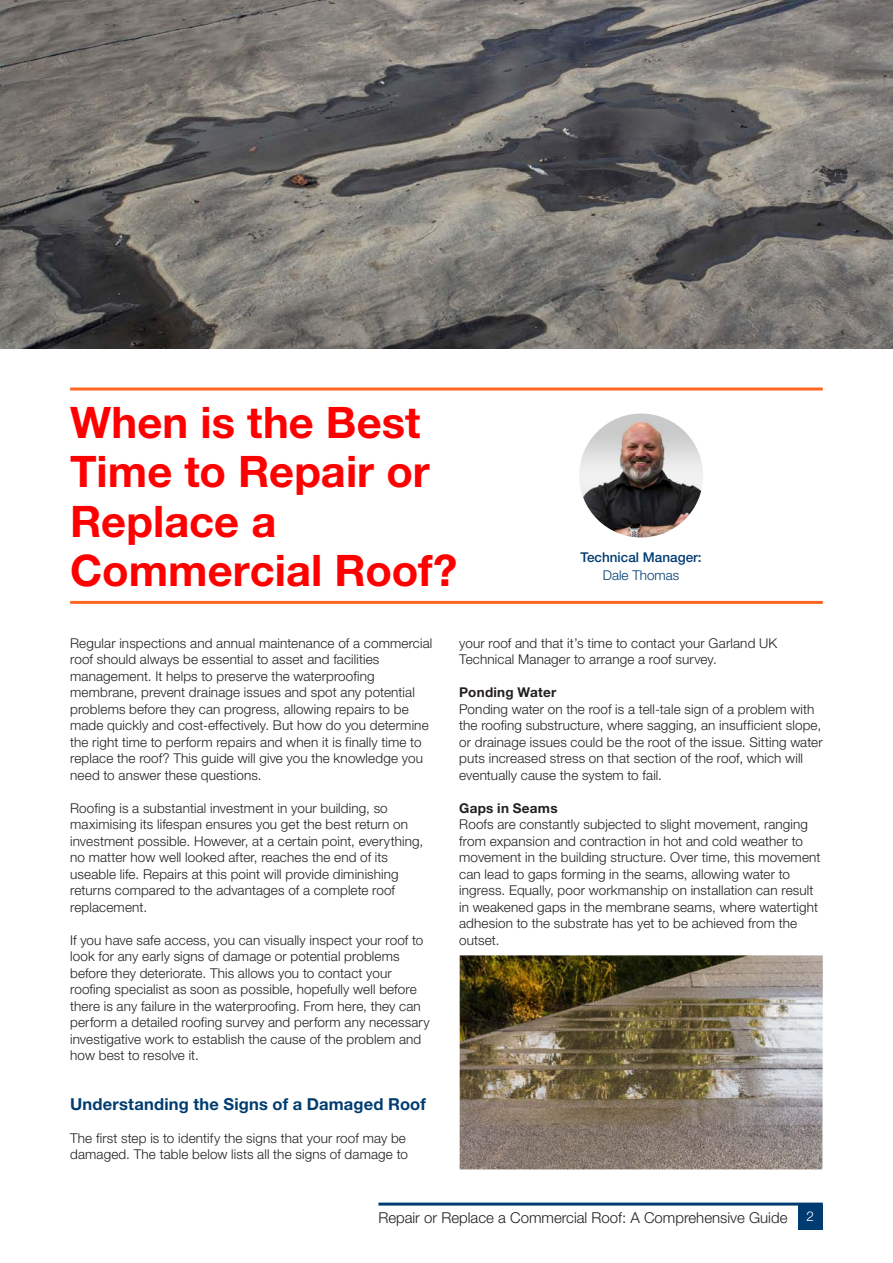
<style>
.page{position:relative;width:893px;height:1263px;background:#fff}
.page>*{position:absolute;margin:0;border:0;box-sizing:border-box;transform-origin:0 0}
.t1{font:700 43.5px/49.5px "Helvetica Neue";color:#f00}
.t2{font:700 16.5px "Helvetica Neue";letter-spacing:.01em;color:#003c71}
.t3{font:300 15px "Helvetica Neue";color:#231f20}
.t4{font:300 13.5px/16.5px "Helvetica Neue";letter-spacing:.01em;color:#231f20}
.t5{font:700 13.5px "Helvetica Neue";letter-spacing:.02em;color:#231f20}
.t6{font:500 13.5px "Helvetica Neue";color:#003c71}
.t7{font:300 13.5px "Helvetica Neue";color:#003c71}
.t8{font:300 13.5px "Helvetica Neue";color:#fff}
</style>
<div class="page">
<div style="left:798px;top:1205px;width:25px;height:25px;background:#003c71"></div>
<hr style="left:378px;top:1202px;width:445px;height:3px;background:#003c71">
<img style="left:0;top:0;width:893px;height:349px">
<hr style="left:70px;top:601px;width:753px;height:3px;background:#ff6720">
<hr style="left:70px;top:387px;width:753px;height:3px;background:#ff6720">
<img style="left:579px;top:413px;width:124px;height:124px;border-radius:62px">
<img style="left:460px;top:955px;width:363px;height:214px">
<h1 class="t1" style="left:70px;top:402px;width:389px">When is the Best<br>Time to Repair or<br>Replace a<br>Commercial Roof?</h1>
<p class="t6" style="left:581px;top:552px;width:123px">Technical Manager:</p>
<p class="t7" style="left:603px;top:570px;width:78px">Dale Thomas</p>
<p class="t4" style="left:70px;top:636px;width:364px">Regular inspections and annual maintenance of a commercial roof should always be essential to asset and facilities management. It helps to preserve the waterproofing membrane, prevent drainage issues and spot any potential problems before they can progress, allowing repairs to be made quickly and cost-effectively. But how do you determine the right time to perform repairs and when it is finally time to replace the roof? This guide will give you the knowledge you need to answer these questions.</p>
<p class="t4" style="left:70px;top:801px;width:355px">Roofing is a substantial investment in your building, so maximising its lifespan ensures you get the best return on investment possible. However, at a certain point, everything, no matter how well looked after, reaches the end of its useable life. Repairs at this point will provide diminishing returns compared to the advantages of a complete roof replacement.</p>
<p class="t4" style="left:70px;top:933px;width:361px">If you have safe access, you can visually inspect your roof to look for any early signs of damage or potential problems before they deteriorate. This allows you to contact your roofing specialist as soon as possible, hopefully well before there is any failure in the waterproofing. From here, they can perform a detailed roofing survey and perform any necessary investigative work to establish the cause of the problem and how best to resolve it.</p>
<p class="t2" style="left:70px;top:1098px;width:357px">Understanding the Signs of a Damaged Roof</p>
<p class="t4" style="left:70px;top:1131px;width:339px">The first step is to identify the signs that your roof may be damaged. The table below lists all the signs of damage to</p>
<p class="t4" style="left:459px;top:636px;width:320px">your roof and that it’s time to contact your Garland UK<br>Technical Manager to arrange a roof survey.</p>
<p class="t5" style="left:459px;top:687px;width:99px">Ponding Water</p>
<p class="t4" style="left:459px;top:702px;width:365px">Ponding water on the roof is a tell-tale sign of a problem with the roofing substructure, where sagging, an insufficient slope, or drainage issues could be the root of the issue. Sitting water puts increased stress on that section of the roof, which will eventually cause the system to fail.</p>
<p class="t5" style="left:459px;top:803px;width:100px">Gaps in Seams</p>
<p class="t4" style="left:459px;top:817px;width:363px">Roofs are constantly subjected to slight movement, ranging from expansion and contraction in hot and cold weather to movement in the building structure. Over time, this movement can lead to gaps forming in the seams, allowing water to ingress. Equally, poor workmanship on installation can result in weakened gaps in the membrane seams, where watertight adhesion to the substrate has yet to be achieved from the outset.</p>
<p class="t3" style="left:378px;top:1212px;width:411px">Repair or Replace a Commercial Roof: A Comprehensive Guide</p>
<p class="t8" style="left:806px;top:1211px;width:9px">2</p>
</div>
